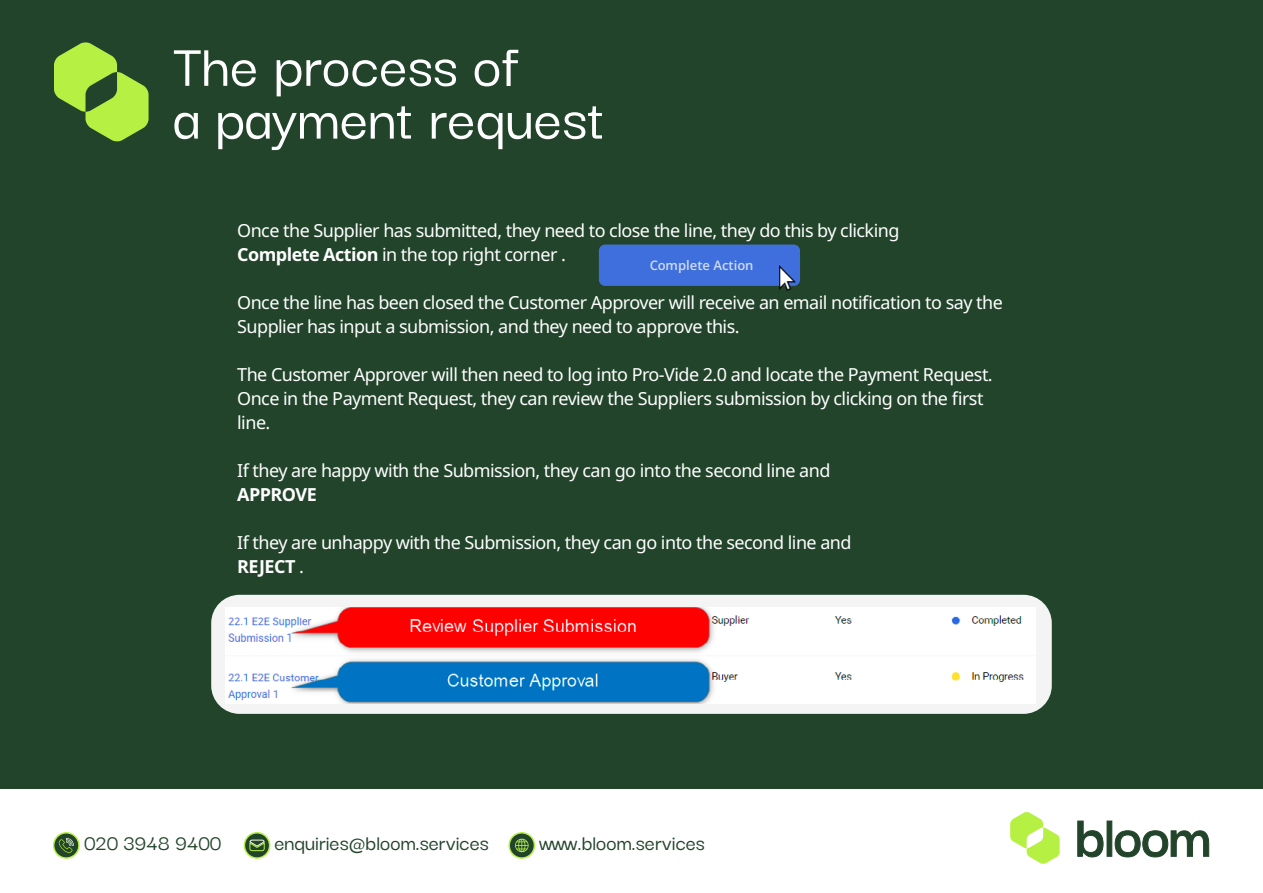
<style>
.page{position:relative;width:1263px;height:893px;background:#fff}
.page>*{position:absolute;margin:0;border:0;box-sizing:border-box;transform-origin:0 0}
.t1{font:500 63px/52.8px "Darker Grotesque";color:#fff}
.t2{font:500 22.5px "Darker Grotesque";color:#22442b}
.t3{font:18px/24px "Noto Sans";letter-spacing:-.03em;color:#fff}
.t4{font:700 18px "Noto Sans";letter-spacing:-.03em;color:#fff}
.t5{font:600 13.05px "Open Sans";color:#fff}
.s1{font-weight:700}
</style>
<div class="page">
<div style="left:0;top:0;width:1263px;height:789px;background:#22442b"></div>
<svg style="left:1077px;top:820px;width:26px;height:37px"></svg>
<div style="left:1107px;top:821px;width:5px;height:35px;background:#22442b;border:1px solid #22442b"></div>
<svg style="left:1114px;top:830px;width:95px;height:27px"></svg>
<svg style="left:1010px;top:812px;width:50px;height:52px"></svg>
<svg style="left:54px;top:42px;width:95px;height:100px"></svg>
<svg style="left:509px;top:833px;width:25px;height:25px"></svg>
<div style="left:508px;top:832px;width:27px;height:27px;border:2px solid #b6f043;border-radius:50%"></div>
<svg style="left:244px;top:833px;width:26px;height:25px"></svg>
<div style="left:244px;top:832px;width:26px;height:27px;border:2px solid #b6f043;border-radius:50%"></div>
<svg style="left:54px;top:833px;width:25px;height:25px"></svg>
<div style="left:53px;top:832px;width:27px;height:27px;border:2px solid #b6f043;border-radius:50%"></div>
<svg style="left:515px;top:839px;width:14px;height:13px"></svg>
<svg style="left:249px;top:839px;width:16px;height:12px"></svg>
<svg style="left:59px;top:838px;width:15px;height:15px"></svg>
<div style="left:599px;top:245px;width:201px;height:41px;background:#3f6fdc;border-radius:6px"></div>
<img style="left:779px;top:265px;width:17px;height:25px">
<div style="left:211px;top:595px;width:841px;height:119px;background:#f4f4f4;border-radius:28px"></div>
<img style="left:226px;top:607px;width:810px;height:96px">
<h1 class="t1" style="left:173px;top:38px;width:433px">The process of<br>a payment request</h1>
<p class="t3" style="left:237px;top:218px;width:664px">Once the Supplier has submitted, they need to close the line, they do this by clicking<br><span class="s1">Complete Action</span> in the top right corner .</p>
<p class="t3" style="left:237px;top:290px;width:767px">Once the line has been closed the Customer Approver will receive an email notification to say the<br>Supplier has input a submission, and they need to approve this.</p>
<p class="t3" style="left:237px;top:362px;width:757px">The Customer Approver will then need to log into Pro-Vide 2.0 and locate the Payment Request.<br>Once in the Payment Request, they can review the Suppliers submission by clicking on the first line.</p>
<p class="t3" style="left:237px;top:458px;width:595px">If they are happy with the Submission, they can go into the second line and</p>
<p class="t4" style="left:237px;top:484px;width:81px">APPROVE</p>
<p class="t3" style="left:237px;top:530px;width:616px">If they are unhappy with the Submission, they can go into the second line and<br><span class="s1">REJECT</span> .</p>
<p class="t5" style="left:649px;top:257px;width:106px">Complete Action</p>
<p class="t2" style="left:84px;top:830px;width:139px">020 3948 9400</p>
<p class="t2" style="left:274px;top:830px;width:216px">enquiries@bloom.services</p>
<p class="t2" style="left:539px;top:830px;width:167px">www.bloom.services</p>
</div>
